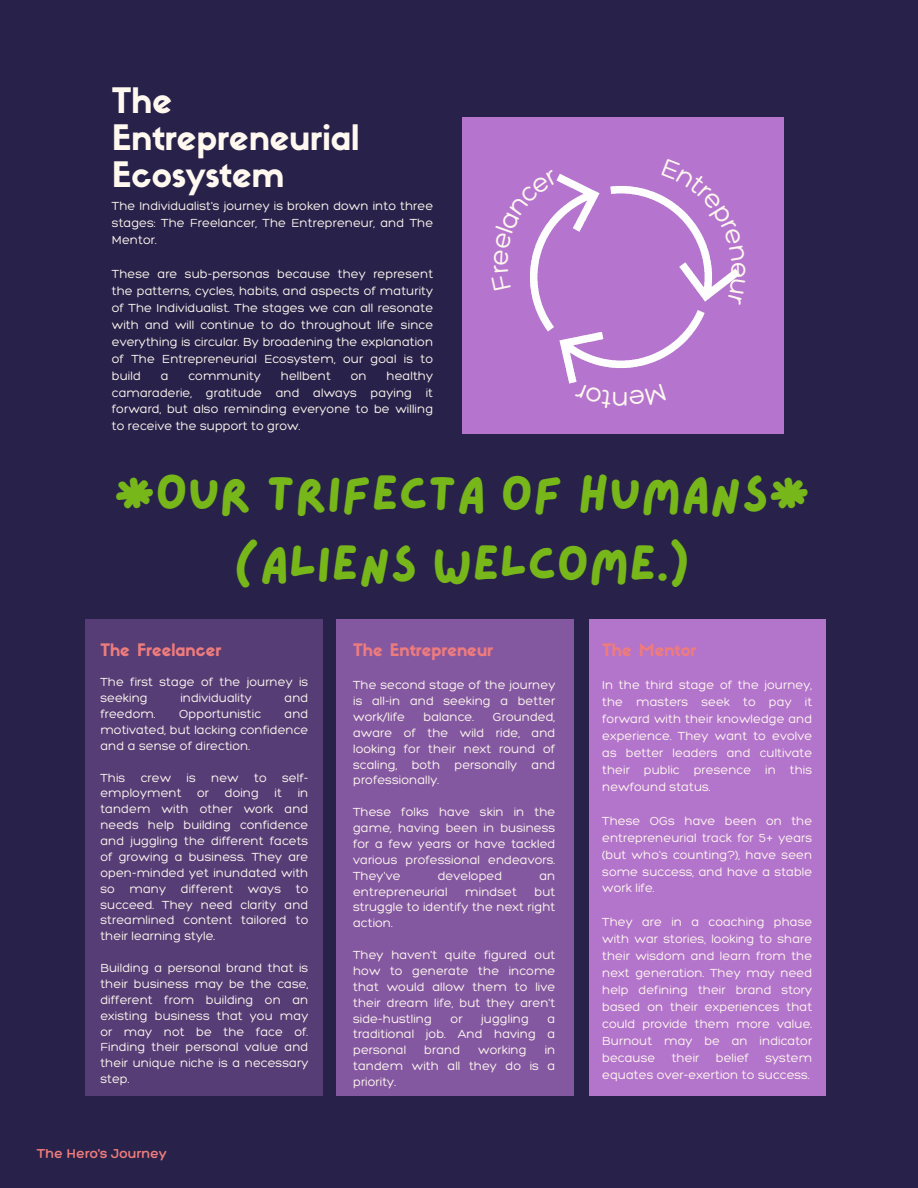
<style>
.page{position:relative;width:918px;height:1188px;background:#28224b}
.page>*{position:absolute;margin:0;border:0;box-sizing:border-box;transform-origin:0 0}
.t1{font:49.95px/69.8px "Lazydog";color:#77b71a;text-align:center}
.t2{font:34.5px/37.2px "Sifonn Basic";color:#fff8ef}
.t3{font:16.95px "Sifonn Basic";color:#ef7c7c}
.t4{font:300 13.95px "Hero";color:#ef7c7c}
.t5{font:300 12.75px/15.9px "Hero";color:#fff8ef;text-align:justify}
</style>
<div class="page">
<div style="left:336px;top:619px;width:238px;height:477px;background:#8458a1"></div>
<div style="left:85px;top:619px;width:237px;height:477px;background:#563d76"></div>
<div style="left:589px;top:619px;width:237px;height:477px;background:#b575ce"></div>
<div style="left:463px;top:117px;width:321px;height:316px;background:#b575ce"></div>
<img style="left:530px;top:174px;width:175px;height:210px">
<svg style="left:530px;top:174px;width:29px;height:116px"></svg>
<svg style="left:661px;top:174px;width:79px;height:131px"></svg>
<svg style="left:575px;top:383px;width:91px;height:1px"></svg>
<p class="t2" style="left:112px;top:85px;width:249px">The<br>Entrepreneurial<br>Ecosystem</p>
<p class="t5" style="left:112px;top:197px;width:323px;line-height:17px">The Individualist's journey is broken down into three stages: The Freelancer, The Entrepreneur, and The Mentor.</p>
<p class="t5" style="left:112px;top:265px;width:323px;line-height:17px">These are sub-personas because they represent the patterns, cycles, habits, and aspects of maturity of The Individualist. The stages we can all resonate with and will continue to do throughout life since everything is circular. By broadening the explanation of The Entrepreneurial Ecosystem, our goal is to build</p>
<p class="t5" style="left:161px;top:367px;width:9px">a</p>
<p class="t5" style="left:188px;top:367px;width:74px">community</p>
<p class="t5" style="left:281px;top:367px;width:51px">hellbent</p>
<p class="t5" style="left:351px;top:367px;width:17px">on</p>
<p class="t5" style="left:112px;top:367px;width:323px;line-height:17px;text-indent:275px">healthy camaraderie, gratitude and always paying it forward, but also reminding everyone to be willing to receive the support to grow.</p>
<p class="t1" style="left:114px;top:461px;width:698px">*OUR TRIFECTA OF HUMANS* (ALIENS WELCOME.)</p>
<p class="t3" style="left:100px;top:644px;width:122px">The Freelancer</p>
<p class="t5" style="left:100px;top:674px;width:210px">The first stage of the journey is seeking</p>
<p class="t5" style="left:180px;top:690px;width:73px">individuality</p>
<p class="t5" style="left:285px;top:690px;width:25px">and</p>
<p class="t5" style="left:100px;top:706px;width:210px;text-indent:184px">and motivated, but lacking confidence and a sense of direction.</p>
<p class="t5" style="left:100px;top:769px;width:210px">This crew is new to self&shy;employment or doing it in tandem with other work and needs help building confidence and juggling the different facets of growing a business. They are open-minded yet inundated with so many different ways to succeed. They need clarity and streamlined content tailored to their learning style.</p>
<p class="t5" style="left:100px;top:960px;width:210px">Building a personal brand that is their business may be the case, different from building on an existing business that you may or may not be the face of.<br>Finding their personal value and their unique niche is a necessary step.</p>
<p class="t5" style="left:100px;top:706px;width:57px">freedom.</p>
<p class="t5" style="left:179px;top:706px;width:84px">Opportunistic</p>
<p class="t4" style="left:37px;top:1145px;width:132px">The Hero's Journey</p>
<p class="t3" style="left:353px;top:644px;width:142px">The Entrepreneur</p>
<p class="t5" style="left:353px;top:677px;width:204px">The second stage of the journey is all-in and seeking a better work/life</p>
<p class="t5" style="left:424px;top:709px;width:52px">balance.</p>
<p class="t5" style="left:353px;top:709px;width:204px;text-indent:140px">Grounded, aware of the wild ride, and looking for their next round of scaling, both personally and professionally.</p>
<p class="t5" style="left:353px;top:804px;width:204px">These folks have skin in the game, having been in business for a few years or have tackled various professional endeavors.<br>They've</p>
<p class="t5" style="left:438px;top:867px;width:66px">developed</p>
<p class="t5" style="left:539px;top:867px;width:18px">an</p>
<p class="t5" style="left:353px;top:883px;width:96px">entrepreneurial</p>
<p class="t5" style="left:465px;top:883px;width:53px">mindset</p>
<p class="t5" style="left:353px;top:883px;width:204px;text-indent:181px">but struggle to identify the next right action.</p>
<p class="t5" style="left:353px;top:947px;width:204px">They haven't quite figured out how to generate the income that would allow them to live their dream life, but they aren't side-hustling</p>
<p class="t5" style="left:451px;top:1010px;width:14px">or</p>
<p class="t5" style="left:481px;top:1010px;width:49px">juggling</p>
<p class="t5" style="left:353px;top:1010px;width:204px;text-indent:194px">a traditional job. And having a personal</p>
<p class="t5" style="left:424px;top:1042px;width:37px">brand</p>
<p class="t5" style="left:478px;top:1042px;width:50px">working</p>
<p class="t5" style="left:353px;top:1042px;width:204px;text-indent:192px">in tandem with all they do is a priority.</p>
<p class="t3" style="left:602px;top:644px;width:96px">The Mentor</p>
<p class="t5" style="left:602px;top:676px;width:212px;line-height:17px">In the third stage of the journey, the masters seek to pay it forward with their knowledge and experience. They want to evolve as better leaders and cultivate their public presence in this newfound status.</p>
<p class="t5" style="left:602px;top:812px;width:212px;line-height:17px">These OGs have been on the entrepreneurial track for 5+ years (but who's counting?), have seen some success, and have a stable work life.</p>
<p class="t5" style="left:602px;top:913px;width:212px;line-height:17px">They are in a coaching phase with war stories, looking to share their wisdom and learn from the next generation. They may need help defining their brand story based on their experiences that could provide them more value.<br>Burnout may be an indicator because</p>
<p class="t5" style="left:672px;top:1049px;width:29px">their</p>
<p class="t5" style="left:716px;top:1049px;width:35px">belief</p>
<p class="t5" style="left:602px;top:1049px;width:212px;line-height:17px;text-align:right">system<br>equates over-exertion to success.</p>
</div>
